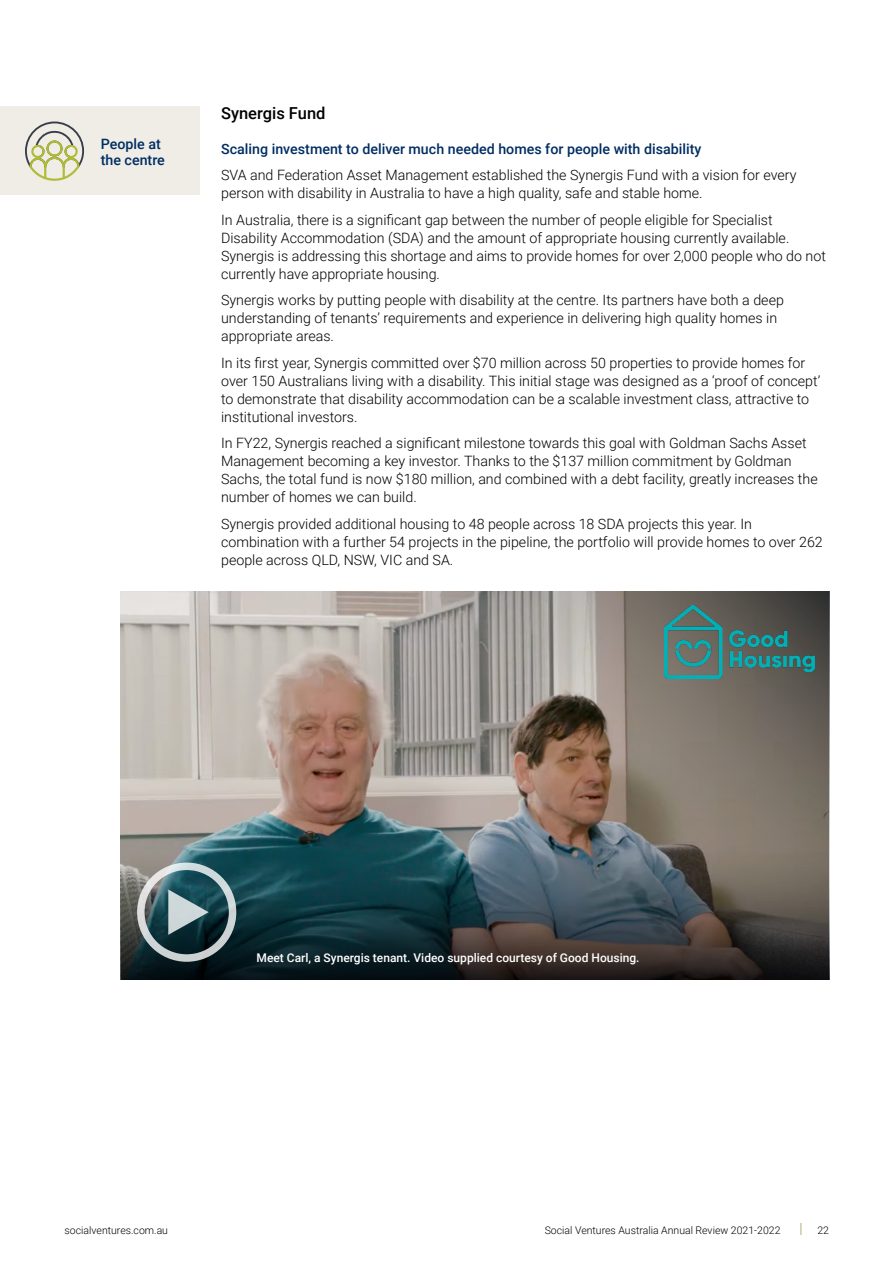
<style>
.page{position:relative;width:893px;height:1263px;background:#fff}
.page>*{position:absolute;margin:0;border:0;box-sizing:border-box;transform-origin:0 0}
.t1{font:500 16.5px "Roboto";color:#000}
.t2{font:300 14.25px/18px "Roboto";color:#000}
.t3{font:500 14.25px/16.5px "Roboto";color:#002d62}
.t4{font:500 12px "Roboto";color:#fff}
.t5{font:300 10.5px "Roboto";color:#000}
</style>
<div class="page">
<div style="left:0;top:106px;width:200px;height:88px;background:#efede6"></div>
<img style="left:121px;top:591px;width:157px;height:254px">
<svg style="left:278px;top:591px;width:551px;height:254px;background:#91867d"></svg>
<svg style="left:121px;top:845px;width:708px;height:134px;background:#354549"></svg>
<svg style="left:168px;top:889px;width:41px;height:46px;background:#6b878c"></svg>
<div style="left:137px;top:862px;width:99px;height:100px;border:8px solid #fff;border-radius:50%"></div>
<img style="left:664px;top:605px;width:150px;height:74px">
<svg style="left:800px;top:1223px;width:1px;height:12px"></svg>
<svg style="left:25px;top:121px;width:59px;height:60px"></svg>
<p class="t3" style="left:101px;top:135px;width:66px">People at the centre</p>
<p class="t1" style="left:221px;top:101px;width:106px">Synergis Fund</p>
<p class="t3" style="left:221px;top:140px;width:482px">Scaling investment to deliver much needed homes for people with disability</p>
<p class="t2" style="left:221px;top:166px;width:577px">SVA and Federation Asset Management established the Synergis Fund with a vision for every person with disability in Australia to have a high quality, safe and stable home.</p>
<p class="t2" style="left:221px;top:210px;width:606px">In Australia, there is a significant gap between the number of people eligible for Specialist Disability Accommodation (SDA) and the amount of appropriate housing currently available.<br>Synergis is addressing this shortage and aims to provide homes for over 2,000 people who do not currently have appropriate housing.</p>
<p class="t2" style="left:221px;top:291px;width:564px">Synergis works by putting people with disability at the centre. Its partners have both a deep understanding of tenants’ requirements and experience in delivering high quality homes in appropriate areas.</p>
<p class="t2" style="left:221px;top:353px;width:601px">In its first year, Synergis committed over $70 million across 50 properties to provide homes for over 150 Australians living with a disability. This initial stage was designed as a ‘proof of concept’ to demonstrate that disability accommodation can be a scalable investment class, attractive to institutional investors.</p>
<p class="t2" style="left:221px;top:434px;width:598px">In FY22, Synergis reached a significant milestone towards this goal with Goldman Sachs Asset Management becoming a key investor. Thanks to the $137 million commitment by Goldman Sachs, the total fund is now $180 million, and combined with a debt facility, greatly increases the number of homes we can build.</p>
<p class="t2" style="left:221px;top:514px;width:603px">Synergis provided additional housing to 48 people across 18 SDA projects this year. In combination with a further 54 projects in the pipeline, the portfolio will provide homes to over 262 people across QLD, NSW, VIC and SA.</p>
<p class="t4" style="left:256px;top:949px;width:385px">Meet Carl, a Synergis tenant. Video supplied courtesy of Good Housing.</p>
<p class="t5" style="left:65px;top:1223px;width:105px">socialventures.com.au</p>
<p class="t5" style="left:545px;top:1223px;width:237px">Social Ventures Australia Annual Review 2021-2022</p>
<p class="t5" style="left:817px;top:1223px;width:13px">22</p>
</div>
